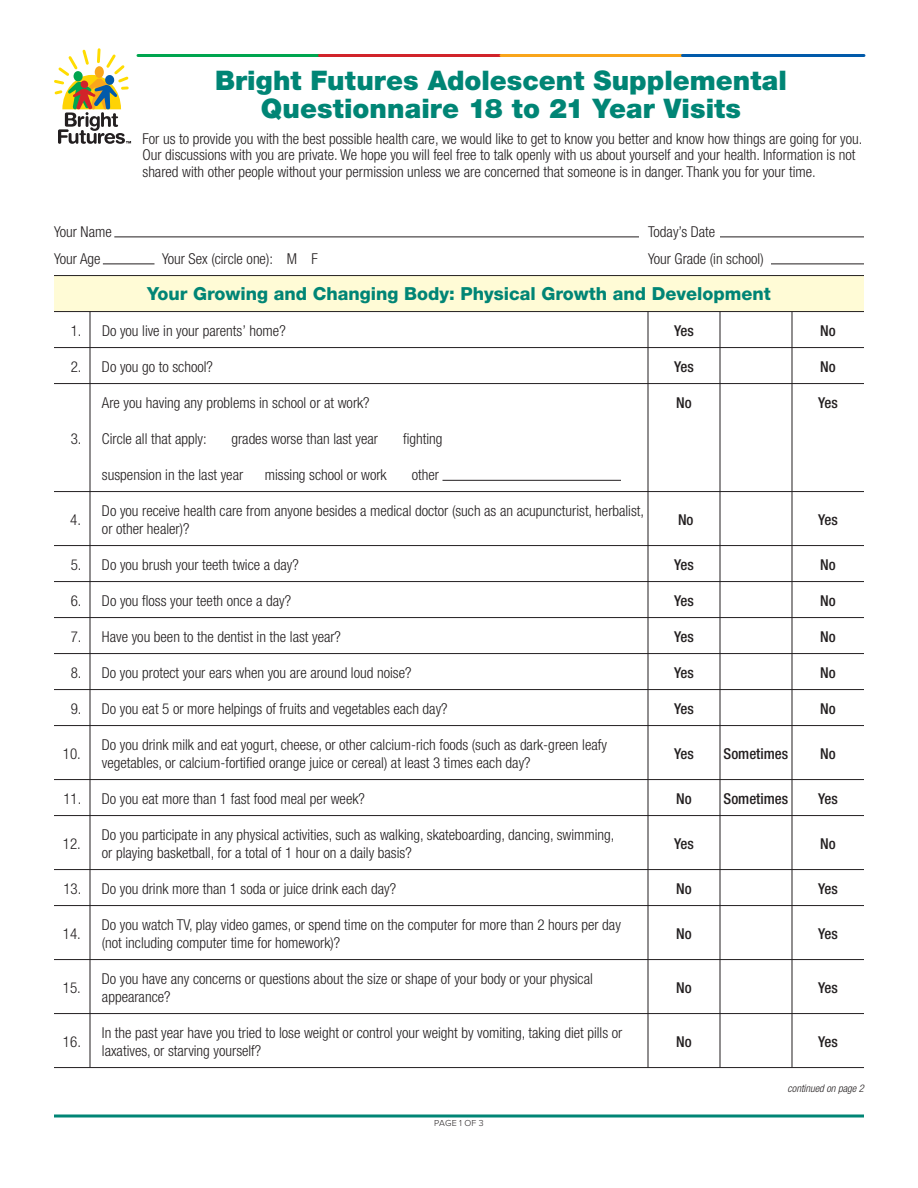
<style>
.page{position:relative;width:918px;height:1188px;background:#fff}
.page>*{position:absolute;margin:0;border:0;box-sizing:border-box;transform-origin:0 0}
.t1{font:900 27px/28.5px "Helvetica Neue";color:#008575;text-align:center}
.t2{font:800 18px "Helvetica Neue";color:#008575}
.t3{font:300 condensed 15px/16.5px "Helvetica Neue";color:#231f20}
.t4{font:500 condensed 15px "Helvetica Neue";color:#231f20}
.t5{font:italic 300 condensed 10.5px "Helvetica Neue";color:#231f20}
.t6{font:300 9px "Proxima Nova";letter-spacing:.02em;color:#231f20}
</style>
<div class="page">
<div style="left:54px;top:276px;width:810px;height:36px;background:#fffbd6"></div>
<hr style="left:54px;top:275px;width:810px;height:1px;background:#231f20">
<hr style="left:54px;top:311px;width:810px;height:1px;background:#231f20">
<hr style="left:54px;top:347px;width:810px;height:1px;background:#231f20">
<hr style="left:54px;top:383px;width:810px;height:1px;background:#231f20">
<hr style="left:442px;top:480px;width:179px;height:1px;background:#231f20">
<hr style="left:54px;top:491px;width:810px;height:1px;background:#231f20">
<hr style="left:54px;top:545px;width:810px;height:1px;background:#231f20">
<hr style="left:54px;top:581px;width:810px;height:1px;background:#231f20">
<hr style="left:54px;top:617px;width:810px;height:1px;background:#231f20">
<hr style="left:54px;top:653px;width:810px;height:1px;background:#231f20">
<hr style="left:54px;top:689px;width:810px;height:1px;background:#231f20">
<hr style="left:54px;top:725px;width:810px;height:1px;background:#231f20">
<hr style="left:54px;top:779px;width:810px;height:1px;background:#231f20">
<hr style="left:54px;top:815px;width:810px;height:1px;background:#231f20">
<hr style="left:54px;top:869px;width:810px;height:1px;background:#231f20">
<hr style="left:54px;top:905px;width:810px;height:1px;background:#231f20">
<hr style="left:54px;top:959px;width:810px;height:1px;background:#231f20">
<hr style="left:54px;top:1013px;width:810px;height:1px;background:#231f20">
<hr style="left:54px;top:1067px;width:810px;height:1px;background:#231f20">
<svg style="left:54px;top:1114px;width:810px;height:4px;background:#3fa397"></svg>
<svg style="left:54px;top:48px;width:77px;height:96px"></svg>
<hr style="left:138px;top:54px;width:182px;height:3px;background:#00a54f">
<hr style="left:320px;top:54px;width:181px;height:3px;background:#d1232a">
<hr style="left:501px;top:54px;width:181px;height:3px;background:#f9a51b">
<hr style="left:682px;top:54px;width:182px;height:3px;background:#015aaa">
<hr style="left:720px;top:312px;width:1px;height:756px;background:#231f20">
<hr style="left:648px;top:312px;width:1px;height:756px;background:#231f20">
<hr style="left:792px;top:312px;width:1px;height:756px;background:#231f20">
<hr style="left:114px;top:237px;width:525px;height:1px;background:#231f20">
<hr style="left:720px;top:237px;width:144px;height:1px;background:#231f20">
<hr style="left:103px;top:264px;width:51px;height:1px;background:#231f20">
<hr style="left:771px;top:264px;width:93px;height:1px;background:#231f20">
<hr style="left:90px;top:312px;width:1px;height:756px;background:#231f20">
<p class="t1" style="left:215px;top:66px;width:573px">Bright Futures Adolescent Supplemental<br>Questionnaire 18 to 21 Year Visits</p>
<p class="t3" style="left:142px;top:130px;width:721px">For us to provide you with the best possible health care, we would like to get to know you better and know how things are going for you.<br>Our discussions with you are private. We hope you will feel free to talk openly with us about yourself and your health. Information is not shared with other people without your permission unless we are concerned that someone is in danger. Thank you for your time.</p>
<p class="t3" style="left:54px;top:223px;width:59px">Your Name</p>
<p class="t3" style="left:648px;top:223px;width:69px">Today’s Date</p>
<p class="t3" style="left:54px;top:250px;width:48px">Your Age</p>
<p class="t3" style="left:162px;top:250px;width:157px">Your Sex (circle one): M F</p>
<p class="t3" style="left:648px;top:250px;width:117px">Your Grade (in school)</p>
<p class="t2" style="left:147px;top:283px;width:625px">Your Growing and Changing Body: Physical Growth and Development</p>
<p class="t3" style="left:71px;top:322px;width:216px">1. Do you live in your parents’ home?</p>
<p class="t4" style="left:674px;top:322px;width:21px">Yes</p>
<p class="t4" style="left:820px;top:322px;width:17px">No</p>
<p class="t3" style="left:71px;top:358px;width:144px">2. Do you go to school?</p>
<p class="t4" style="left:674px;top:358px;width:21px">Yes</p>
<p class="t4" style="left:820px;top:358px;width:17px">No</p>
<p class="t3" style="left:102px;top:394px;width:269px">Are you having any problems in school or at work?</p>
<p class="t4" style="left:676px;top:394px;width:17px">No</p>
<p class="t4" style="left:818px;top:394px;width:21px">Yes</p>
<p class="t3" style="left:71px;top:430px;width:138px">3. Circle all that apply:</p>
<p class="t3" style="left:231px;top:430px;width:148px">grades worse than last year</p>
<p class="t3" style="left:403px;top:430px;width:41px">fighting</p>
<p class="t3" style="left:102px;top:466px;width:143px">suspension in the last year</p>
<p class="t3" style="left:265px;top:466px;width:123px">missing school or work</p>
<p class="t3" style="left:412px;top:466px;width:29px">other</p>
<p class="t3" style="left:70px;top:511px;width:12px">4.</p>
<p class="t3" style="left:102px;top:502px;width:544px">Do you receive health care from anyone besides a medical doctor (such as an acupuncturist, herbalist,</p>
<p class="t4" style="left:678px;top:511px;width:17px">No</p>
<p class="t4" style="left:818px;top:511px;width:21px">Yes</p>
<p class="t3" style="left:102px;top:520px;width:89px">or other healer)?</p>
<p class="t3" style="left:71px;top:556px;width:230px">5. Do you brush your teeth twice a day?</p>
<p class="t4" style="left:674px;top:556px;width:21px">Yes</p>
<p class="t4" style="left:820px;top:556px;width:17px">No</p>
<p class="t3" style="left:71px;top:592px;width:222px">6. Do you floss your teeth once a day?</p>
<p class="t4" style="left:674px;top:592px;width:21px">Yes</p>
<p class="t4" style="left:820px;top:592px;width:17px">No</p>
<p class="t3" style="left:71px;top:628px;width:272px">7. Have you been to the dentist in the last year?</p>
<p class="t4" style="left:674px;top:628px;width:21px">Yes</p>
<p class="t4" style="left:820px;top:628px;width:17px">No</p>
<p class="t3" style="left:71px;top:664px;width:342px">8. Do you protect your ears when you are around loud noise?</p>
<p class="t4" style="left:674px;top:664px;width:21px">Yes</p>
<p class="t4" style="left:820px;top:664px;width:17px">No</p>
<p class="t3" style="left:71px;top:700px;width:378px">9. Do you eat 5 or more helpings of fruits and vegetables each day?</p>
<p class="t4" style="left:674px;top:700px;width:21px">Yes</p>
<p class="t4" style="left:820px;top:700px;width:17px">No</p>
<p class="t3" style="left:63px;top:745px;width:19px">10.</p>
<p class="t3" style="left:102px;top:736px;width:507px">Do you drink milk and eat yogurt, cheese, or other calcium-rich foods (such as dark-green leafy</p>
<p class="t4" style="left:674px;top:745px;width:21px">Yes</p>
<p class="t4" style="left:724px;top:745px;width:66px">Sometimes</p>
<p class="t4" style="left:820px;top:745px;width:17px">No</p>
<p class="t3" style="left:102px;top:754px;width:430px">vegetables, or calcium-fortified orange juice or cereal) at least 3 times each day?</p>
<p class="t3" style="left:63px;top:790px;width:303px">11. Do you eat more than 1 fast food meal per week?</p>
<p class="t4" style="left:676px;top:790px;width:17px">No</p>
<p class="t4" style="left:724px;top:790px;width:66px">Sometimes</p>
<p class="t4" style="left:818px;top:790px;width:21px">Yes</p>
<p class="t3" style="left:63px;top:835px;width:19px">12.</p>
<p class="t3" style="left:102px;top:826px;width:514px">Do you participate in any physical activities, such as walking, skateboarding, dancing, swimming,</p>
<p class="t4" style="left:674px;top:835px;width:21px">Yes</p>
<p class="t4" style="left:820px;top:835px;width:17px">No</p>
<p class="t3" style="left:102px;top:844px;width:311px">or playing basketball, for a total of 1 hour on a daily basis?</p>
<p class="t3" style="left:63px;top:880px;width:334px">13. Do you drink more than 1 soda or juice drink each day?</p>
<p class="t4" style="left:676px;top:880px;width:17px">No</p>
<p class="t4" style="left:818px;top:880px;width:21px">Yes</p>
<p class="t3" style="left:63px;top:925px;width:19px">14.</p>
<p class="t3" style="left:102px;top:916px;width:521px">Do you watch TV, play video games, or spend time on the computer for more than 2 hours per day</p>
<p class="t4" style="left:676px;top:925px;width:17px">No</p>
<p class="t4" style="left:818px;top:925px;width:21px">Yes</p>
<p class="t3" style="left:102px;top:934px;width:240px">(not including computer time for homework)?</p>
<p class="t3" style="left:63px;top:979px;width:19px">15.</p>
<p class="t3" style="left:63px;top:1033px;width:19px">16.</p>
<p class="t3" style="left:102px;top:970px;width:492px">Do you have any concerns or questions about the size or shape of your body or your physical</p>
<p class="t3" style="left:102px;top:988px;width:70px">appearance?</p>
<p class="t3" style="left:102px;top:1024px;width:522px">In the past year have you tried to lose weight or control your weight by vomiting, taking diet pills or</p>
<p class="t3" style="left:102px;top:1042px;width:161px">laxatives, or starving yourself?</p>
<p class="t6" style="left:434px;top:1119px;width:51px">PAGE 1 OF 3</p>
<p class="t4" style="left:676px;top:979px;width:17px">No</p>
<p class="t4" style="left:818px;top:979px;width:21px">Yes</p>
<p class="t4" style="left:676px;top:1033px;width:17px">No</p>
<p class="t4" style="left:818px;top:1033px;width:21px">Yes</p>
<p class="t5" style="left:788px;top:1082px;width:78px">continued on page 2</p>
</div>
